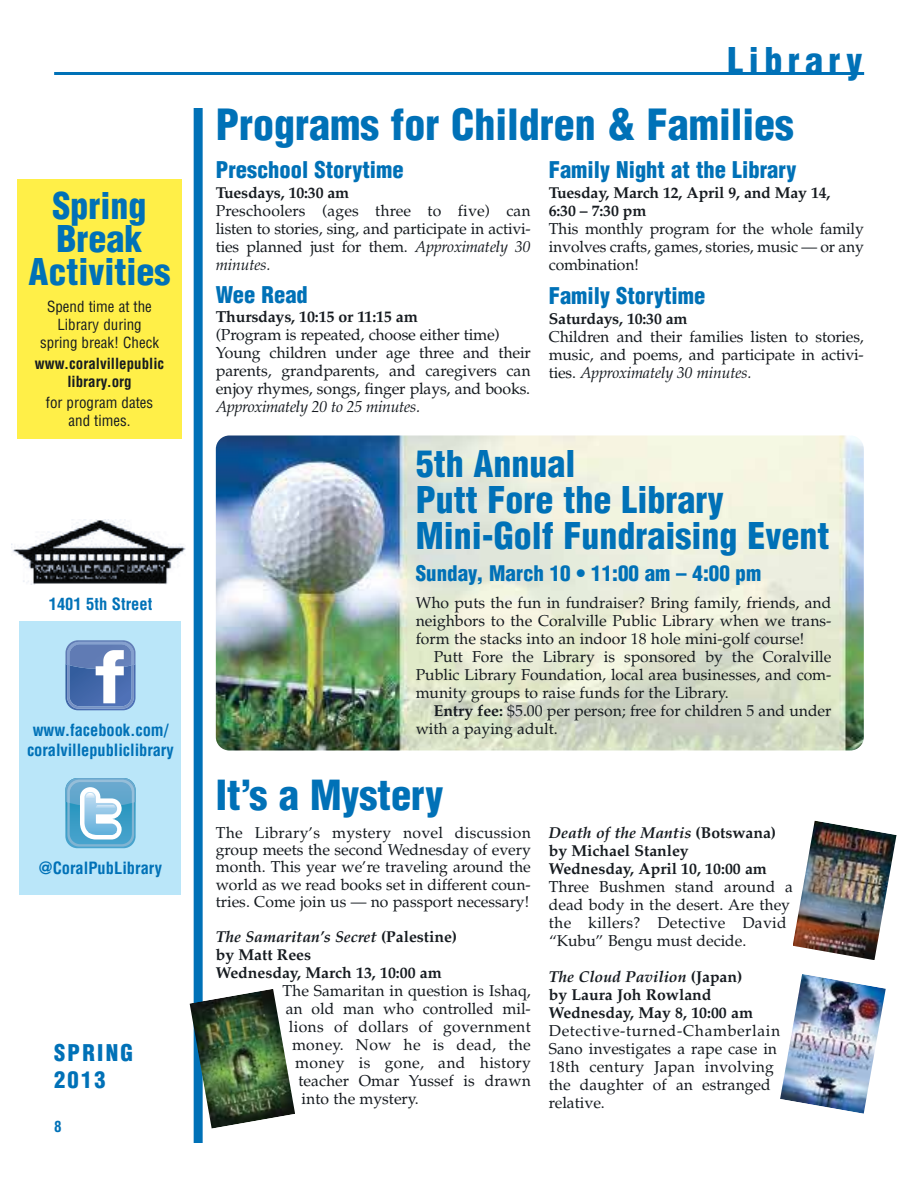
<style>
.page{position:relative;width:918px;height:1188px;background:#fff}
.page>*{position:absolute;margin:0;border:0;box-sizing:border-box;transform-origin:0 0}
.t1{font:900 condensed 42px "Helvetica";color:#0071b7}
.t2{font:900 condensed 40.5px "Helvetica";color:#0071b7}
.t3{font:900 condensed 36px/33px "Helvetica";color:#0071b7;text-align:center}
.t4{font:900 condensed 36px "Helvetica";letter-spacing:.15em;color:#0071b7}
.t5{font:900 condensed 22.5px "Helvetica";color:#0071b7}
.t6{font:900 condensed 22.5px/27px "Helvetica";letter-spacing:.1em;color:#0071b7}
.t7{font:900 condensed 21px "Helvetica";color:#0071b7}
.t8{font:700 condensed 16.5px/19.5px "Helvetica";letter-spacing:-.005em;color:#0071b7;text-align:center}
.t9{font:15.9px/18px "Palatino";letter-spacing:-.01em;color:#161b20}
.t10{font:italic 15.9px "Palatino";letter-spacing:-.02em;color:#161b20}
.t11{font:700 15.9px "Palatino";letter-spacing:-.01em;color:#161b20}
.t12{font:15.75px/18px "Palatino";color:#161b20;text-align:justify}
.t13{font:700 15.75px/18px "Palatino";color:#161b20}
.t14{font:15.75px "Palatino";letter-spacing:.02em;color:#161b20}
.t15{font:condensed 15px/18px "Helvetica";color:#161b20;text-align:center}
.t16{font:700 condensed 15px/18px "Helvetica";color:#161b20;text-align:center}
.t17{font:700 condensed 15px "Helvetica";color:#0071b7}
.s1{font-style:italic}
.s2{font-weight:700}
</style>
<div class="page">
<div style="left:17px;top:179px;width:165px;height:259px;background:#ffef48"></div>
<div style="left:19px;top:621px;width:162px;height:274px;background:#bae6f9"></div>
<svg style="left:65px;top:640px;width:71px;height:70px;background:#7893c3"></svg>
<svg style="left:65px;top:778px;width:71px;height:69px;background:#83bddb"></svg>
<div style="left:194px;top:108px;width:9px;height:1035px;background:#0071b7"></div>
<hr style="left:54px;top:72px;width:810px;height:3px;background:#0071b7">
<img style="left:11px;top:520px;width:174px;height:64px">
<img style="left:190px;top:989px;width:105px;height:140px">
<img style="left:793px;top:821px;width:104px;height:139px">
<img style="left:780px;top:974px;width:106px;height:140px">
<img style="left:216px;top:435px;width:648px;height:315px;border-radius:14px">
<h3 class="t3" style="left:29px;top:192px;width:143px">Spring<br>Break<br>Activities</h3>
<p class="t15" style="left:40px;top:299px;width:121px">Spend time at the<br>Library during spring break! Check</p>
<p class="t16" style="left:35px;top:356px;width:131px">www.coralvillepublic library.org</p>
<p class="t15" style="left:46px;top:395px;width:109px">for program dates and times.</p>
<p class="t8" style="left:49px;top:596px;width:105px">1401 5th Street</p>
<p class="t8" style="left:27px;top:722px;width:148px">www.facebook.com/ coralvillepubliclibrary</p>
<p class="t8" style="left:39px;top:860px;width:125px">@CoralPubLibrary</p>
<h3 class="t6" style="left:54px;top:1041px;width:80px">SPRING<br>2013</h3>
<p class="t17" style="left:54px;top:1121px;width:9px">8</p>
<h3 class="t4" style="left:728px;top:47px;width:136px">Library</h3>
<h1 class="t1" style="left:216px;top:108px;width:580px">Programs for Children &amp; Families</h1>
<h3 class="t5" style="left:216px;top:162px;width:189px">Preschool Storytime</h3>
<p class="t13" style="left:216px;top:185px;width:135px">Tuesdays, 10:30 am</p>
<p class="t12" style="left:216px;top:203px;width:317px">Preschoolers (ages three to five) can listen to stories, sing, and participate in activi&shy;ties planned just for them. <span class="s1">Approxi mately 30 minutes.</span></p>
<h3 class="t5" style="left:216px;top:286px;width:94px">Wee Read</h3>
<p class="t11" style="left:216px;top:311px;width:204px">Thursdays, 10:15 or 11:15 am</p>
<p class="t9" style="left:216px;top:328px;width:316px">(Program is repeated, choose either time)<br>Young children under age three and their parents, grandparents, and caregivers can enjoy rhymes, songs, finger plays, and books.</p>
<p class="t10" style="left:216px;top:401px;width:206px">Approximately 20 to 25 minutes.</p>
<h3 class="t5" style="left:549px;top:162px;width:249px">Family Night at the Library</h3>
<p class="t13" style="left:549px;top:185px;width:283px">Tuesday, March 12, April 9, and May 14,<br>6:30 – 7:30 pm</p>
<p class="t12" style="left:549px;top:221px;width:317px">This monthly program for the whole family involves crafts, games, stories, music — or any combination!</p>
<h3 class="t5" style="left:549px;top:288px;width:158px">Family Storytime</h3>
<p class="t13" style="left:549px;top:311px;width:140px">Saturdays, 10:30 am</p>
<p class="t12" style="left:549px;top:329px;width:317px">Children and their families listen to stories, music, and poems, and participate in activi&shy;ties. <span class="s1">Approximately 30 minutes.</span></p>
<h3 class="t3" style="left:416px;top:449px;width:415px;line-height:36px;text-align:left">5th Annual<br>Putt Fore the Library<br>Mini-Golf Fundraising Event</h3>
<h3 class="t7" style="left:416px;top:565px;width:347px">Sunday, March 10 • 11:00 am – 4:00 pm</h3>
<p class="t12" style="left:416px;top:595px;width:417px">Who puts the fun in fundraiser? Bring family, friends, and neighbors to the Coralville Public Library when we trans&shy;form the stacks into an indoor 18 hole mini-golf course!</p>
<p class="t12" style="left:416px;top:649px;width:417px;text-indent:18px">Putt Fore the Library is sponsored by the Coralville Public Library Foundation, local area businesses, and com&shy;munity groups to raise funds for the Library.</p>
<p class="t12" style="left:416px;top:703px;width:417px;text-indent:18px"><span class="s2">Entry fee:</span> $5.00 per person; free for children 5 and under with a paying adult.</p>
<h2 class="t2" style="left:216px;top:779px;width:229px">It’s a Mystery</h2>
<p class="t12" style="left:216px;top:826px;width:317px;line-height:17.2px">The Library’s mystery novel discussion group meets the second Wednesday of every month. This year we’re traveling around the world as we read books set in different coun&shy;tries. Come join us — no passport necessary!</p>
<p class="t13" style="left:216px;top:930px;width:243px"><span class="s1">The Samaritan’s Secret</span> (Palestine) by Matt Rees<br>Wednesday, March 13, 10:00 am</p>
<p class="t12" style="left:283px;top:984px;width:250px">The Samaritan in question is Ishaq,</p>
<p class="t12" style="left:286px;top:1002px;width:247px">an old man who controlled mil-</p>
<p class="t14" style="left:289px;top:1021px;width:243px">lions of dollars of government</p>
<p class="t14" style="left:292px;top:1039px;width:240px">money. Now he is dead, the</p>
<p class="t14" style="left:295px;top:1057px;width:237px">money is gone, and history</p>
<p class="t12" style="left:298px;top:1074px;width:234px">teacher Omar Yussef is drawn</p>
<p class="t12" style="left:302px;top:1092px;width:119px">into the mystery.</p>
<p class="t13" style="left:549px;top:825px;width:229px"><span class="s1">Death of the Mantis</span> (Botswana) by Michael Stanley<br>Wednesday, April 10, 10:00 am</p>
<p class="t12" style="left:549px;top:879px;width:246px;text-align:left">Three Bushmen stand around a dead body in the desert. Are they the killers? Detective David “Kubu” Bengu must decide.</p>
<p class="t13" style="left:549px;top:969px;width:206px"><span class="s1">The Cloud Pavilion</span> (Japan) by Laura Joh Rowland<br>Wednesday, May 8, 10:00 am</p>
<p class="t12" style="left:549px;top:1023px;width:233px;text-align:left">Detective-turned-Chamberlain<br>Sano investigates a rape case in<br>18th century Japan involving the daughter of an estranged relative.</p>
</div>
